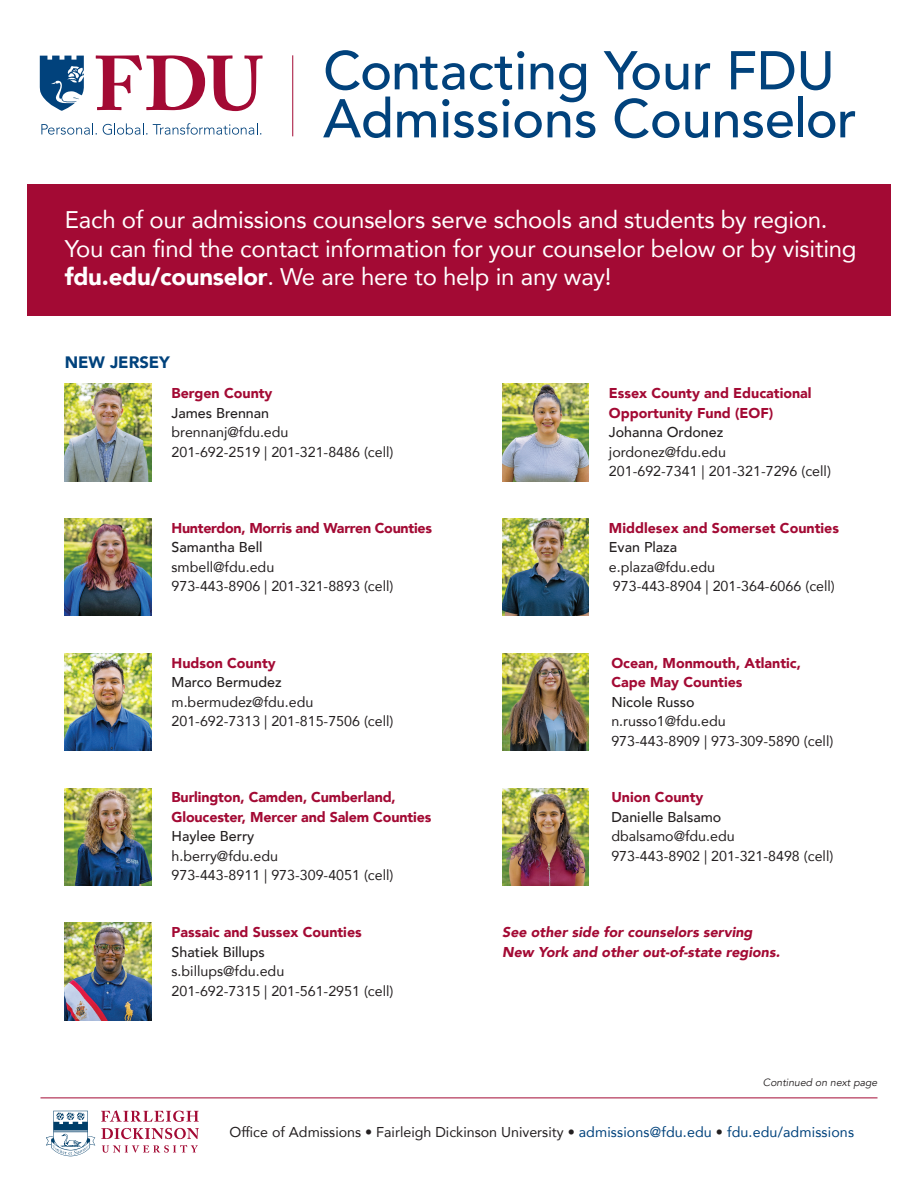
<style>
.page{position:relative;width:918px;height:1188px;background:#fff}
.page>*{position:absolute;margin:0;border:0;box-sizing:border-box;transform-origin:0 0}
.t1{font:500 54px/48px "Avenir";letter-spacing:-.005em;color:#01427c}
.t2{font:24px/28.5px "Avenir";letter-spacing:-.01em;color:#fff}
.t3{font:900 16.5px "Avenir";color:#01427c}
.t4{font:14.25px/19.5px "Avenir";color:#231f20}
.t5{font:900 14.25px/19.5px "Avenir";color:#a30a34}
.t6{font:500 14.25px "Avenir";color:#231f20}
.t7{font:italic 900 14.25px/19.5px "Avenir";color:#a30a34}
.t8{font:900 14.25px "Avenir";letter-spacing:-.02em;color:#a30a34}
.t9{font:italic 10.5px "Avenir";color:#231f20}
.s1{font-weight:900}
.s2{color:#01427c}
</style>
<div class="page">
<img style="left:502px;top:384px;width:87px;height:97px">
<img style="left:502px;top:519px;width:87px;height:97px">
<div style="left:27px;top:184px;width:864px;height:132px;background:#a30a34"></div>
<svg style="left:40px;top:56px;width:44px;height:55px"></svg>
<svg style="left:96px;top:55px;width:167px;height:56px"></svg>
<svg style="left:41px;top:123px;width:56px;height:12px"></svg>
<svg style="left:103px;top:123px;width:158px;height:12px"></svg>
<hr style="left:292px;top:55px;width:1px;height:81px;background:#a30a34">
<hr style="left:40px;top:1098px;width:838px;height:1px;background:#a30a34">
<img style="left:65px;top:519px;width:86px;height:97px">
<img style="left:65px;top:653px;width:86px;height:98px">
<img style="left:502px;top:653px;width:87px;height:98px">
<img style="left:502px;top:788px;width:87px;height:97px">
<img style="left:65px;top:384px;width:86px;height:97px">
<svg style="left:46px;top:1111px;width:49px;height:45px"></svg>
<svg style="left:101px;top:1110px;width:98px;height:12px"></svg>
<svg style="left:101px;top:1128px;width:98px;height:11px"></svg>
<svg style="left:102px;top:1145px;width:96px;height:8px"></svg>
<img style="left:65px;top:788px;width:86px;height:97px">
<img style="left:65px;top:923px;width:86px;height:97px">
<h1 class="t1" style="left:323px;top:44px;width:535px">Contacting Your FDU<br>Admissions Counselor</h1>
<h2 class="t2" style="left:65px;top:205px;width:793px">Each of our admissions counselors serve schools and students by region.<br>You can find the contact information for your counselor below or by visiting <span class="s1">fdu.edu/counselor</span>. We are here to help in any way!</h2>
<p class="t3" style="left:65px;top:348px;width:107px">NEW JERSEY</p>
<p class="t5" style="left:172px;top:383px;width:103px">Bergen County</p>
<p class="t6" style="left:172px;top:400px;width:99px">James Brennan</p>
<p class="t4" style="left:172px;top:422px;width:224px">brennanj@fdu.edu<br>201-692-2519 | 201-321-8486 (cell)</p>
<p class="t8" style="left:172px;top:516px;width:262px">Hunterdon, Morris and Warren Counties</p>
<p class="t6" style="left:172px;top:535px;width:93px">Samantha Bell</p>
<p class="t4" style="left:172px;top:557px;width:224px">smbell@fdu.edu<br>973-443-8906 | 201-321-8893 (cell)</p>
<p class="t5" style="left:172px;top:652px;width:106px">Hudson County</p>
<p class="t6" style="left:172px;top:670px;width:112px">Marco Bermudez</p>
<p class="t4" style="left:172px;top:691px;width:224px">m.bermudez@fdu.edu<br>201-692-7313 | 201-815-7506 (cell)</p>
<p class="t5" style="left:172px;top:787px;width:261px">Burlington, Camden, Cumberland,<br>Gloucester, Mercer and Salem Counties</p>
<p class="t6" style="left:172px;top:824px;width:84px">Haylee Berry</p>
<p class="t4" style="left:172px;top:846px;width:224px">h.berry@fdu.edu<br>973-443-8911 | 973-309-4051 (cell)</p>
<p class="t5" style="left:172px;top:922px;width:192px">Passaic and Sussex Counties</p>
<p class="t6" style="left:172px;top:939px;width:95px">Shatiek Billups</p>
<p class="t4" style="left:172px;top:961px;width:224px">s.billups@fdu.edu<br>201-692-7315 | 201-561-2951 (cell)</p>
<p class="t5" style="left:609px;top:383px;width:204px">Essex County and Educational<br>Opportunity Fund (EOF)</p>
<p class="t6" style="left:609px;top:420px;width:116px">Johanna Ordonez</p>
<p class="t4" style="left:609px;top:441px;width:224px">jordonez@fdu.edu<br>201-692-7341 | 201-321-7296 (cell)</p>
<p class="t5" style="left:609px;top:518px;width:232px">Middlesex and Somerset Counties</p>
<p class="t6" style="left:609px;top:535px;width:70px">Evan Plaza</p>
<p class="t4" style="left:609px;top:557px;width:228px">e.plaza@fdu.edu<br>973-443-8904 | 201-364-6066 (cell)</p>
<p class="t5" style="left:611px;top:653px;width:191px">Ocean, Monmouth, Atlantic,<br>Cape May Counties</p>
<p class="t6" style="left:611px;top:689px;width:85px">Nicole Russo</p>
<p class="t4" style="left:611px;top:711px;width:224px">n.russo1@fdu.edu<br>973-443-8909 | 973-309-5890 (cell)</p>
<p class="t5" style="left:611px;top:787px;width:94px">Union County</p>
<p class="t6" style="left:611px;top:805px;width:112px">Danielle Balsamo</p>
<p class="t4" style="left:611px;top:826px;width:224px">dbalsamo@fdu.edu<br>973-443-8902 | 201-321-8498 (cell)</p>
<p class="t7" style="left:502px;top:922px;width:279px">See other side for counselors serving<br>New York and other out-of-state regions.</p>
<p class="t9" style="left:763px;top:1076px;width:116px">Continued on next page</p>
<p class="t4" style="left:230px;top:1122px;width:626px">Office of Admissions • Fairleigh Dickinson University • <span class="s2">admissions@fdu.edu</span> • <span class="s2">fdu.edu/admissions</span></p>
</div>
